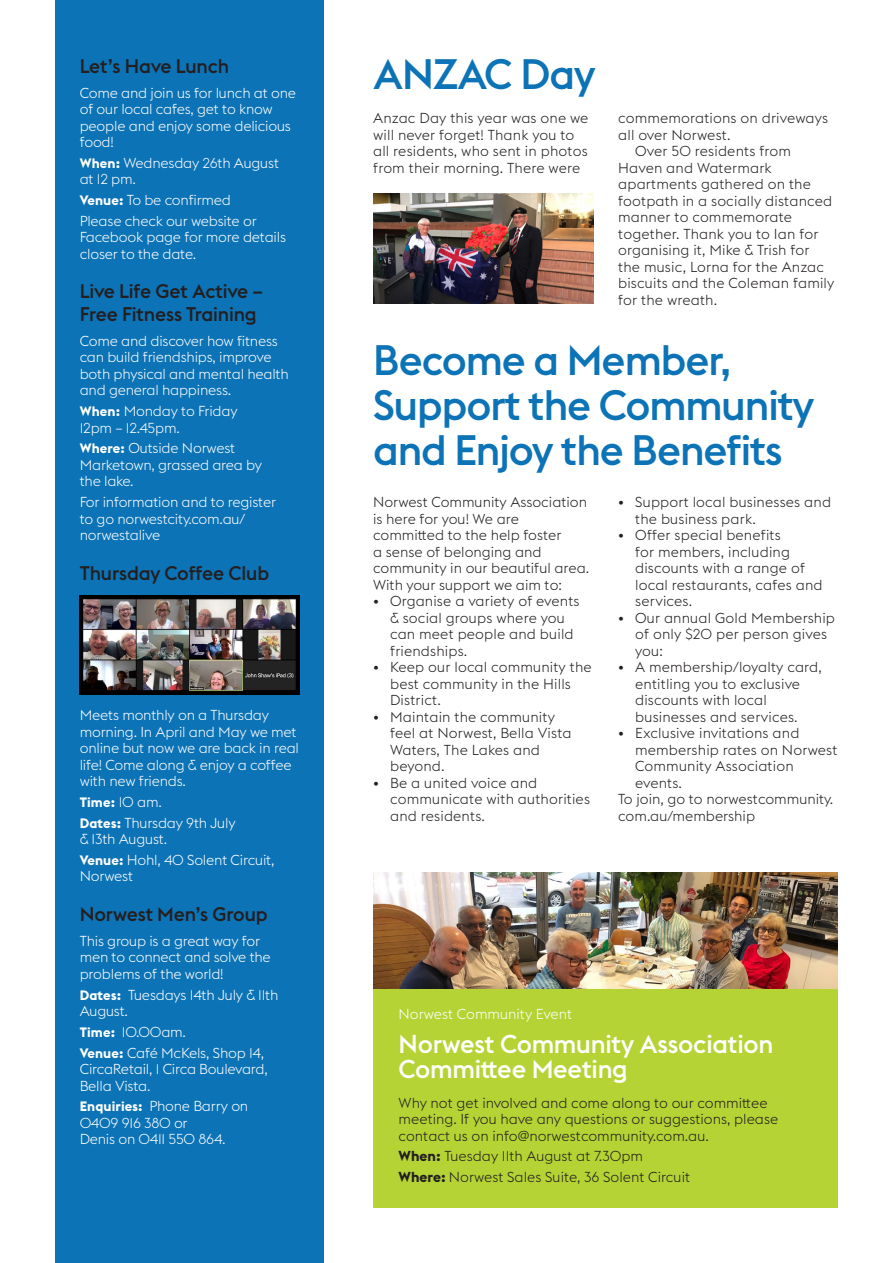
<style>
.page{position:relative;width:893px;height:1263px;background:#fff}
.page>*{position:absolute;margin:0;border:0;box-sizing:border-box;transform-origin:0 0}
.Body{font:500 42px/45px "Euclid Flex No 2";letter-spacing:-.025em;color:#0c73b6}
.Body-2{font:500 25.5px/25.5px "Euclid Flex No 2";letter-spacing:-.01em;color:#fff}
.Body-3{font:500 19.5px/22.5px "Euclid Flex No 2";letter-spacing:-.01em;color:#231f20}
.Body-4{font:300 14.25px/16.5px "Euclid Flex No 2";letter-spacing:.01em;color:#231f20}
.Bullets{font:300 14.25px/16.5px "Euclid Flex No 2";letter-spacing:-.015em;color:#fff}
.Bullets-2{font:300 14.25px/16.5px "Euclid Flex No 2";color:#231f20}
.Bullets-3{font:700 13.5px "Euclid Flex No 2";color:#fff}
.s1{font-weight:700;font-size:13.5px}
.s2{font-weight:300;font-size:14.25px}
.s3{font-weight:700}
</style>
<div class="page">
<div style="left:55px;top:0;width:269px;height:1263px;background:#0c73b6"></div>
<div style="left:373px;top:872px;width:465px;height:336px;background:#b5d334"></div>
<img style="left:373px;top:872px;width:465px;height:116px">
<img style="left:374px;top:194px;width:219px;height:109px">
<img style="left:80px;top:595px;width:220px;height:100px">
<p class="Body-3" style="left:80px;top:55px;width:151px">Let’s Have Lunch</p>
<p class="Bullets" style="left:80px;top:84px;width:218px">Come and join us for lunch at one of our local cafes, get to know people and enjoy some delicious food!</p>
<p class="Bullets" style="left:80px;top:155px;width:201px"><span class="s1">When:</span> Wednesday 26th August at 12 pm.</p>
<p class="Bullets" style="left:80px;top:192px;width:153px"><span class="s1">Venue:</span> To be confirmed</p>
<p class="Bullets" style="left:80px;top:213px;width:208px">Please check our website or<br>Facebook page for more details closer to the date.</p>
<p class="Body-3" style="left:80px;top:280px;width:185px">Live Life Get Active –<br>Free Fitness Training</p>
<p class="Bullets" style="left:80px;top:333px;width:211px">Come and discover how fitness can build friendships, improve both physical and mental health and general happiness.</p>
<p class="Bullets" style="left:80px;top:403px;width:159px"><span class="s1">When:</span> Monday to Friday<br>12pm – 12.45pm.</p>
<p class="Bullets" style="left:80px;top:440px;width:184px"><span class="s1">Where:</span> Outside Norwest<br>Marketown, grassed area by the lake.</p>
<p class="Bullets" style="left:80px;top:494px;width:198px">For information and to register to go norwestcity.com.au/ norwestalive</p>
<p class="Body-3" style="left:80px;top:562px;width:191px">Thursday Coffee Club</p>
<p class="Bullets" style="left:80px;top:707px;width:221px">Meets monthly on a Thursday morning. In April and May we met online but now we are back in real life! Come along &amp; enjoy a coffee with new friends.</p>
<p class="Bullets-3" style="left:80px;top:794px;width:84px">Time: <span class="s2">10 am.</span></p>
<p class="Bullets" style="left:80px;top:814px;width:157px"><span class="s1">Dates:</span> Thursday 9th July &amp; 13th August.</p>
<p class="Bullets" style="left:80px;top:852px;width:196px"><span class="s1">Venue:</span> Hohl, 40 Solent Circuit,<br>Norwest</p>
<p class="Body-3" style="left:80px;top:903px;width:189px">Norwest Men’s Group</p>
<p class="Bullets" style="left:80px;top:933px;width:193px">This group is a great way for men to connect and solve the problems of the world!</p>
<p class="Bullets" style="left:80px;top:986px;width:200px"><span class="s1">Dates:</span> Tuesdays 14th July &amp; 11th<br>August.</p>
<p class="Bullets" style="left:80px;top:1024px;width:108px"><span class="s1">Time:</span> 10.00am.</p>
<p class="Bullets" style="left:80px;top:1044px;width:190px"><span class="s1">Venue:</span> Café McKels, Shop 14,<br>CircaRetail, 1 Circa Boulevard,<br>Bella Vista.</p>
<p class="Bullets" style="left:80px;top:1098px;width:170px"><span class="s1">Enquiries:</span> Phone Barry on<br>0409 916 380 or<br>Denis on 0411 550 864.</p>
<p class="Body" style="left:373px;top:52px;width:224px">ANZAC Day</p>
<p class="Body-4" style="left:373px;top:110px;width:217px">Anzac Day this year was one we will never forget! Thank you to all residents, who sent in photos from their morning. There were</p>
<p class="Body-4" style="left:618px;top:110px;width:211px">commemorations on driveways all over Norwest.</p>
<p class="Body-4" style="left:618px;top:143px;width:218px;text-indent:17px">Over 50 residents from<br>Haven and Watermark apartments gathered on the footpath in a socially distanced manner to commemorate together. Thank you to Ian for organising it, Mike &amp; Trish for the music, Lorna for the Anzac biscuits and the Coleman family for the wreath.</p>
<p class="Body" style="left:373px;top:338px;width:443px">Become a Member,<br>Support the Community and Enjoy the Benefits</p>
<p class="Body-4" style="left:373px;top:494px;width:218px">Norwest Community Association is here for you! We are committed to the help foster<br>a sense of belonging and community in our beautiful area.<br>With your support we aim to:</p>
<p class="Body-4" style="left:390px;top:593px;width:191px;text-indent:-17px">• Organise a variety of events &amp; social groups where you can meet people and build friendships.</p>
<p class="Body-4" style="left:390px;top:659px;width:203px;text-indent:-17px">• Keep our local community the best community in the Hills<br>District.</p>
<p class="Body-4" style="left:390px;top:709px;width:183px;text-indent:-17px">• Maintain the community feel at Norwest, Bella Vista<br>Waters, The Lakes and beyond.</p>
<p class="Body-4" style="left:390px;top:775px;width:201px;text-indent:-17px">• Be a united voice and communicate with authorities and residents.</p>
<p class="Body-4" style="left:635px;top:494px;width:197px;text-indent:-17px">• Support local businesses and the business park.</p>
<p class="Body-4" style="left:635px;top:527px;width:189px;text-indent:-17px">• Offer special benefits<br>for members, including discounts with a range of local restaurants, cafes and services.</p>
<p class="Body-4" style="left:635px;top:610px;width:201px;text-indent:-17px">• Our annual Gold Membership of only $20 per person gives you:</p>
<p class="Body-4" style="left:635px;top:659px;width:188px;text-indent:-17px">• A membership/loyalty card, entitling you to exclusive discounts with local businesses and services.</p>
<p class="Body-4" style="left:635px;top:725px;width:204px;text-indent:-17px">• Exclusive invitations and membership rates on Norwest<br>Community Association events.</p>
<p class="Body-4" style="left:618px;top:791px;width:217px">To join, go to norwestcommunity. com.au/membership</p>
<p class="Bullets" style="left:399px;top:1006px;width:175px">Norwest Community Event</p>
<p class="Body-2" style="left:399px;top:1031px;width:376px">Norwest Community Association<br>Committee Meeting</p>
<p class="Bullets-2" style="left:399px;top:1094px;width:381px">Why not get involved and come along to our committee meeting. If you have any questions or suggestions, please contact us on info@norwestcommunity.com.au.</p>
<p class="Bullets-2" style="left:399px;top:1148px;width:246px"><span class="s3">When:</span> Tuesday 11th August at 7.30pm</p>
<p class="Bullets-2" style="left:399px;top:1169px;width:293px"><span class="s3">Where:</span> Norwest Sales Suite, 36 Solent Circuit</p>
</div>
